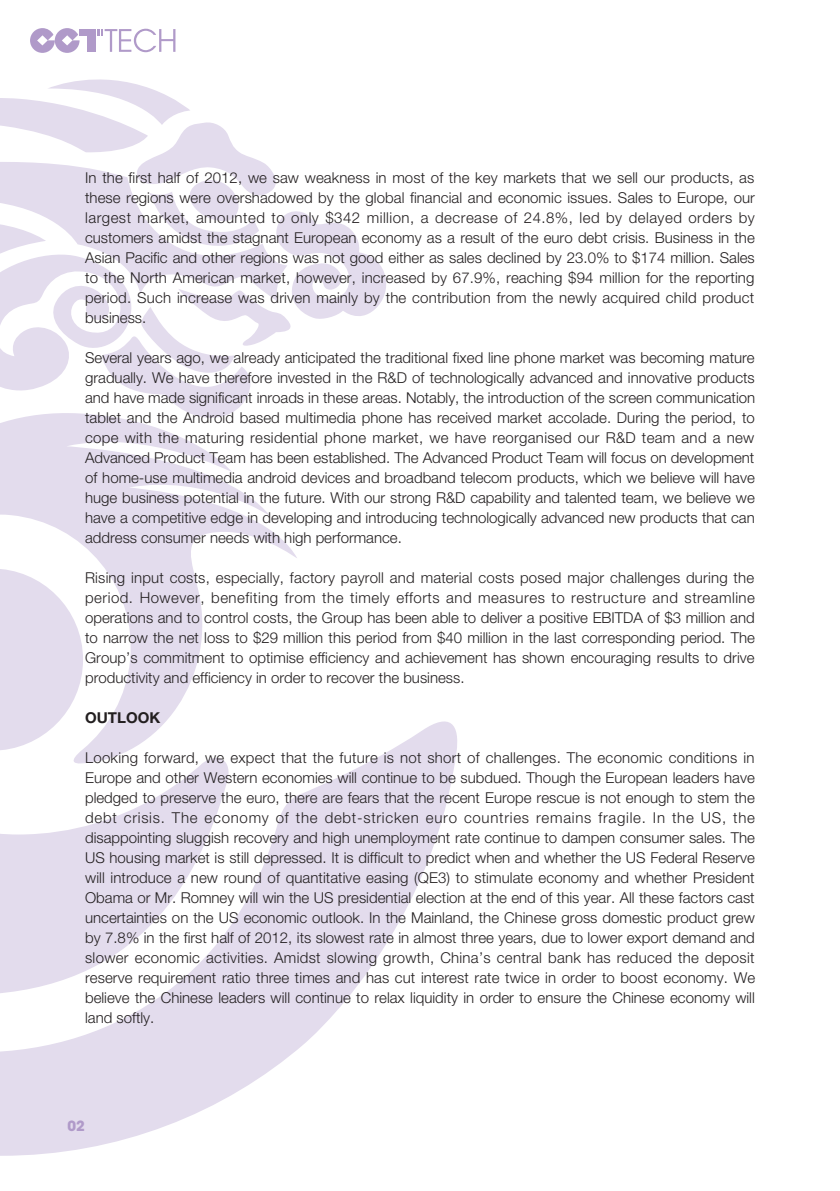
<style>
.page{position:relative;width:840px;height:1191px;background:#fff}
.page>*{position:absolute;margin:0;border:0;box-sizing:border-box;transform-origin:0 0}
.t1{font:300 15px/20px "Helvetica Neue LT Std";color:#231f20;text-align:justify}
.t2{font:700 15px "Helvetica Neue LT Std";color:#231f20}
.t3{font:700 14px "ITC Avant Garde Std";color:#b09ac9}
</style>
<div class="page">
<svg style="left:0;top:721px;width:457px;height:434px;fill:#e3dced"></svg>
<svg style="left:0;top:763px;width:233px;height:232px;fill:#e3dced"></svg>
<svg style="left:0;top:420px;width:298px;height:343px"></svg>
<svg style="left:0;top:79px;width:386px;height:341px"></svg>
<hr style="left:87px;top:29px;width:4px;height:23px;background:#b09ac9">
<svg style="left:30px;top:28px;width:49px;height:25px"></svg>
<div style="left:79px;top:29px;width:11px;height:7px;background:#b09ac9"></div>
<hr style="left:93px;top:29px;width:3px;height:23px;background:#b09ac9">
<svg style="left:97px;top:29px;width:78px;height:23px"></svg>
<p class="t1" style="left:85px;top:167px;width:671px">In the first half of 2012, we saw weakness in most of the key markets that we sell our products, as these regions were overshadowed by the global financial and economic issues. Sales to Europe, our largest market, amounted to only $342 million, a decrease of 24.8%, led by delayed orders by customers amidst the stagnant European economy as a result of the euro debt crisis. Business in the Asian Pacific and other regions was not good either as sales declined by 23.0% to $174 million. Sales to the North American market, however, increased by 67.9%, reaching $94 million for the reporting period. Such increase was driven mainly by the contribution from the newly acquired child product business.</p>
<p class="t1" style="left:85px;top:347px;width:671px">Several years ago, we already anticipated the traditional fixed line phone market was becoming mature gradually. We have therefore invested in the R&amp;D of technologically advanced and innovative products and have made significant inroads in these areas. Notably, the introduction of the screen communication tablet and the Android based multimedia phone has received market accolade. During the period, to cope with the maturing residential phone market, we have reorganised our R&amp;D team and a new Advanced Product Team has been established. The Advanced Product Team will focus on development of home-use multimedia android devices and broadband telecom products, which we believe will have huge business potential in the future. With our strong R&amp;D capability and talented team, we believe we have a competitive edge in developing and introducing technologically advanced new products that can address consumer needs with high performance.</p>
<p class="t1" style="left:85px;top:567px;width:671px">Rising input costs, especially, factory payroll and material costs posed major challenges during the period. However, benefiting from the timely efforts and measures to restructure and streamline operations and to control costs, the Group has been able to deliver a positive EBITDA of $3 million and to narrow the net loss to $29 million this period from $40 million in the last corresponding period. The Group’s commitment to optimise efficiency and achievement has shown encouraging results to drive productivity and efficiency in order to recover the business.</p>
<p class="t2" style="left:85px;top:708px;width:77px">OUTLOOK</p>
<p class="t1" style="left:85px;top:747px;width:671px">Looking forward, we expect that the future is not short of challenges. The economic conditions in Europe and other Western economies will continue to be subdued. Though the European leaders have pledged to preserve the euro, there are fears that the recent Europe rescue is not enough to stem the debt crisis. The economy of the debt-stricken euro countries remains fragile. In the US, the disappointing sluggish recovery and high unemployment rate continue to dampen consumer sales. The US housing market is still depressed. It is difficult to predict when and whether the US Federal Reserve will introduce a new round of quantitative easing (QE3) to stimulate economy and whether President Obama or Mr. Romney will win the US presidential election at the end of this year. All these factors cast uncertainties on the US economic outlook. In the Mainland, the Chinese gross domestic product grew by 7.8% in the first half of 2012, its slowest rate in almost three years, due to lower export demand and slower economic activities. Amidst slowing growth, China’s central bank has reduced the deposit reserve requirement ratio three times and has cut interest rate twice in order to boost economy. We believe the Chinese leaders will continue to relax liquidity in order to ensure the Chinese economy will land softly.</p>
<p class="t3" style="left:67px;top:1116px;width:19px">02</p>
</div>
